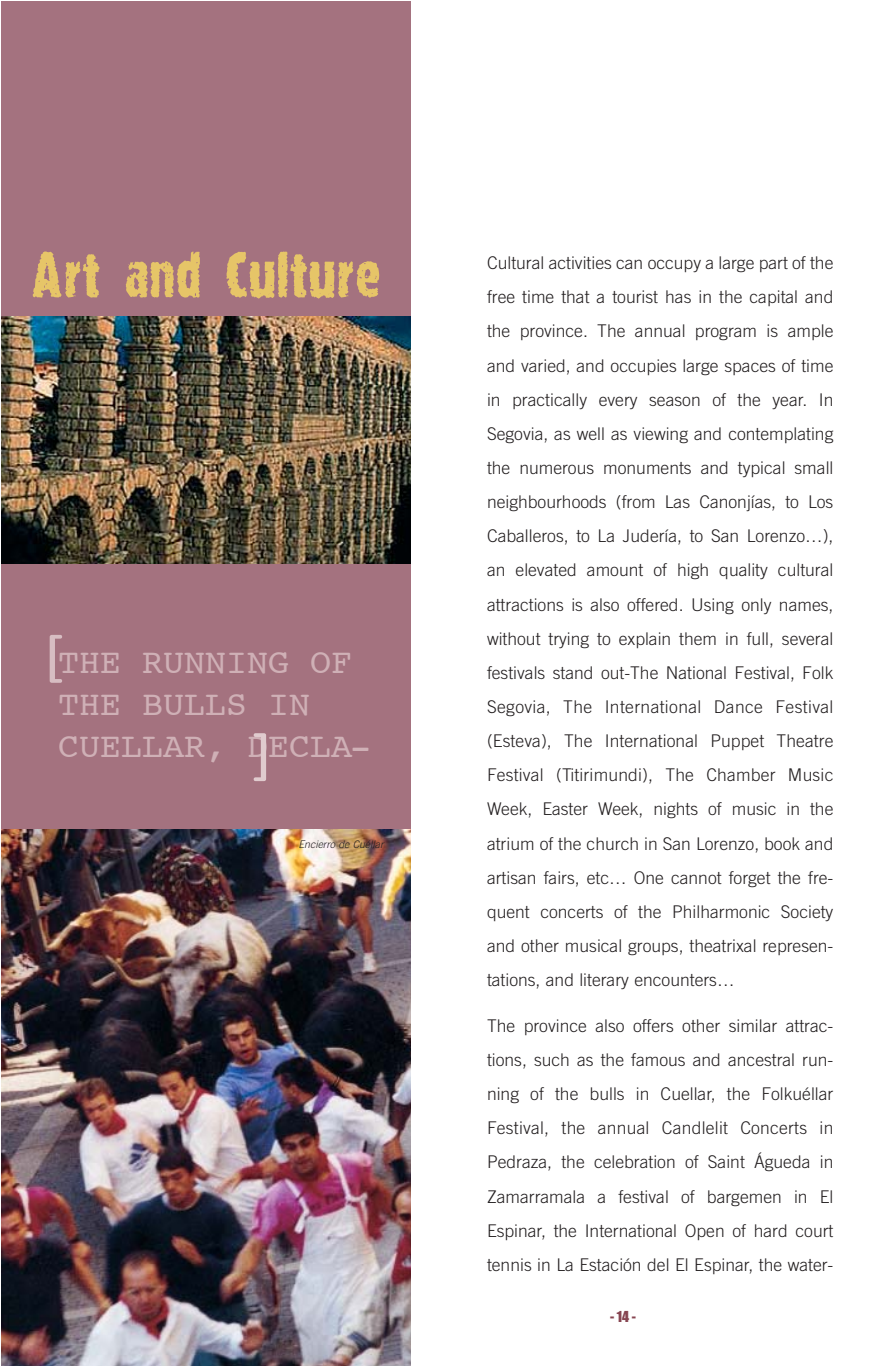
<style>
.page{position:relative;width:893px;height:1366px;background:#fff}
.page>*{position:absolute;margin:0;border:0;box-sizing:border-box;transform-origin:0 0}
.t1{font:63px "Romeo";letter-spacing:.03em;color:#e6c568}
.t2{font:63px "Courier";color:#d7bdc2}
.t3{font:63px "Courier";color:#e0cbce}
.t4{font:35px/42px "Courier";color:#cfb0b6}
.t5{font:300 17.5px/34.1px "Trade Gothic";color:#231f20;text-align:justify}
.t6{font:14px "Impact";color:#874551}
.t7{font:italic 300 10.5px "Trade Gothic";color:#231f20}
</style>
<div class="page">
<img style="left:1px;top:1px;width:410px;height:1364px">
<h1 class="t1" style="left:33px;top:251px;width:349px">Art and Culture</h1>
<h1 class="t2" style="left:37px;top:623px;width:39px">[</h1>
<h2 class="t4" style="left:58px;top:643px;width:315px">THE RUNNING OF<br>THE BULLS IN<br>CUELLAR, DECLA-</h2>
<h1 class="t3" style="left:279px;top:792px;width:39px;rotate:-180deg">[</h1>
<p class="t7" style="left:298px;top:840px;width:89px">Encierro de Cuéllar</p>
<p class="t5" style="left:487px;top:247px;width:348px">Cultural activities can occupy a large part of the free time that a tourist has in the capital and the province. The annual program is ample and varied, and occupies large spaces of time in practically every season of the year. In Segovia, as well as viewing and contemplating the numerous monuments and typical small neighbourhoods (from Las Canonjías, to Los Caballeros, to La Judería, to San Lorenzo…), an elevated amount of high quality cultural attractions is also offered. Using only names, without trying to explain them in full, several festivals stand out-The National Festival, Folk Segovia, The International Dance Festival (Esteva), The International Puppet Theatre Festival (Titirimundi), The Chamber Music Week, Easter Week, nights of music in the atrium of the church in San Lorenzo, book and artisan fairs, etc… One cannot forget the fre&shy;quent concerts of the Philharmonic Society and other musical groups, theatrixal represen&shy;tations, and literary encounters…</p>
<p class="t5" style="left:487px;top:1009px;width:348px">The province also offers other similar attrac&shy;tions, such as the famous and ancestral run&shy;ning of the bulls in Cuellar, the Folkuéllar Festival, the annual Candlelit Concerts in Pedraza, the celebration of Saint Águeda in Zamarramala a festival of bargemen in El Espinar, the International Open of hard court tennis in La Estación del El Espinar, the water-</p>
<p class="t6" style="left:610px;top:1311px;width:27px">- 14-</p>
</div>
